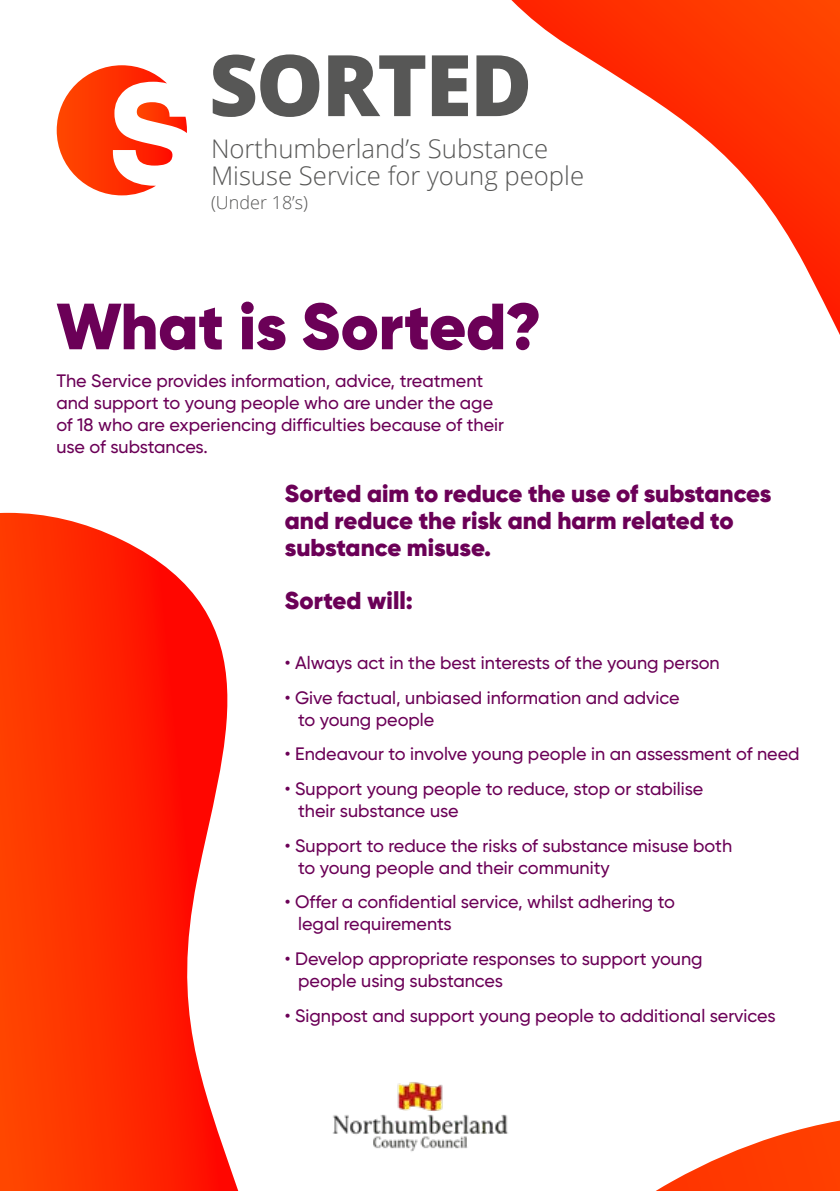
<style>
.page{position:relative;width:840px;height:1191px;background:#fff}
.page>*{position:absolute;margin:0;border:0;box-sizing:border-box;transform-origin:0 0}
.t1{font:800 85px "Open Sans";letter-spacing:-.025em;color:#575756}
.t2{font:900 65.2px "Gilroy";color:#6b0057}
.t3{font:300 25.6px/27px "Open Sans";color:#575756}
.t4{font:900 24.4px/26.6px "Gilroy";color:#6b0057}
.t5{font:500 18px/22px "Gilroy";color:#6b0057}
.t6{font:300 18px "Open Sans";color:#575756}
</style>
<div class="page">
<svg style="left:656px;top:1120px;width:183px;height:71px"></svg>
<svg style="left:0;top:513px;width:239px;height:678px"></svg>
<svg style="left:511px;top:0;width:328px;height:333px"></svg>
<svg style="left:56px;top:65px;width:131px;height:131px"></svg>
<img style="left:333px;top:1082px;width:175px;height:70px">
<h1 class="t1" style="left:209px;top:21px;width:325px">SORTED</h1>
<h3 class="t3" style="left:211px;top:135px;width:374px">Northumberland’s Substance<br>Misuse Service for young people</h3>
<p class="t6" style="left:211px;top:190px;width:99px">(Under 18’s)</p>
<h2 class="t2" style="left:56px;top:285px;width:486px">What is Sorted?</h2>
<p class="t5" style="left:56px;top:369px;width:449px">The Service provides information, advice, treatment and support to young people who are under the age of 18 who are experiencing difficulties because of their use of substances.</p>
<h3 class="t4" style="left:285px;top:480px;width:487px">Sorted aim to reduce the use of substances and reduce the risk and harm related to substance misuse.</h3>
<h3 class="t4" style="left:285px;top:587px;width:129px">Sorted will:</h3>
<p class="t5" style="left:285px;top:651px;width:436px">• Always act in the best interests of the young person</p>
<p class="t5" style="left:298px;top:686px;width:383px;text-indent:-13px">• Give factual, unbiased information and advice to young people</p>
<p class="t5" style="left:285px;top:743px;width:516px">• Endeavour to involve young people in an assessment of need</p>
<p class="t5" style="left:298px;top:777px;width:406px;text-indent:-13px">• Support young people to reduce, stop or stabilise their substance use</p>
<p class="t5" style="left:298px;top:834px;width:435px;text-indent:-13px">• Support to reduce the risks of substance misuse both to young people and their community</p>
<p class="t5" style="left:298px;top:891px;width:378px;text-indent:-13px">• Offer a confidential service, whilst adhering to legal requirements</p>
<p class="t5" style="left:298px;top:947px;width:406px;text-indent:-13px">• Develop appropriate responses to support young people using substances</p>
<p class="t5" style="left:285px;top:1004px;width:492px">• Signpost and support young people to additional services</p>
</div>
